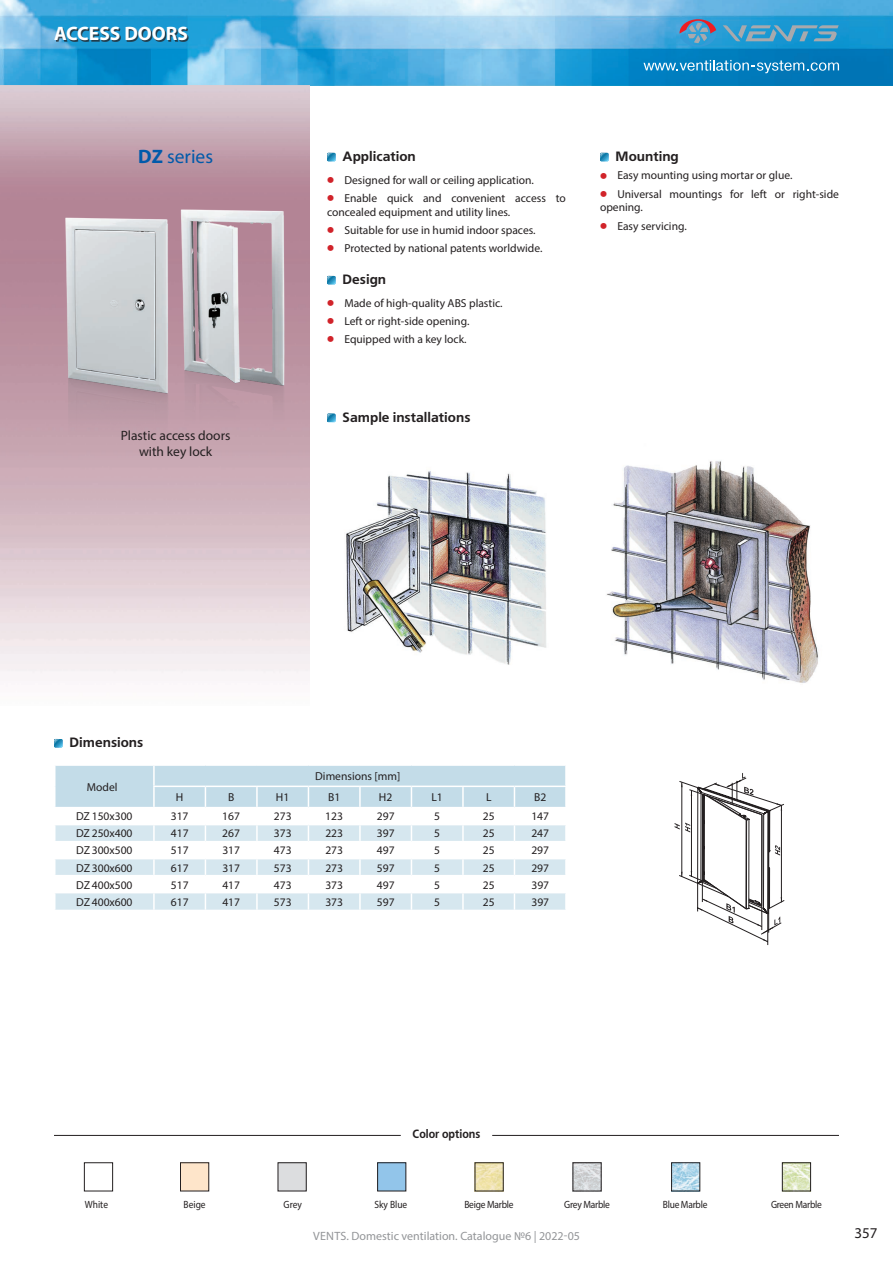
<style>
.page{position:relative;width:893px;height:1263px;background:#fff}
.page>*{position:absolute;margin:0;border:0;box-sizing:border-box;transform-origin:0 0}
.t1{font:700 19.5px "Myriad Pro";color:#fff}
.t2{font:19.5px "Myriad Pro";color:#015aaa}
.t3{font:15px "Myriad Pro";color:#231f20}
.t4{font:700 13.5px "Free Set C";color:#231f20}
.t5{font:13.5px/16.2px "Myriad Pro";color:#231f20;text-align:center}
.t6{font:12px "Myriad Pro";color:#939598}
.t7{font:700 12px "Free Set C";color:#231f20;scale:.9 1}
.t8{font:11.55px/13.8px "Myriad Pro";color:#231f20}
.t9{font:10.5px "Myriad Pro";letter-spacing:-.025em;color:#231f20;scale:.9 1}
.s1{font-weight:700}
.s2{font-family:"Free Set C";font-weight:700;font-size:17.4px;color:#d1232a}
</style>
<div class="page">
<img style="left:0;top:0;width:893px;height:85px">
<svg style="left:643px;top:60px;width:196px;height:13px;background:#3a98ca"></svg>
<svg style="left:723px;top:25px;width:116px;height:16px;background:#559fc2"></svg>
<svg style="left:679px;top:19px;width:38px;height:28px"></svg>
<div style="left:56px;top:28px;width:133px;height:14px;background:#231f20;opacity:.75"></div>
<hr style="left:54px;top:1135px;width:347px;height:1px;background:#231f20">
<hr style="left:492px;top:1135px;width:347px;height:1px;background:#231f20">
<div style="left:84px;top:1162px;width:29px;height:29px;border:1px solid #231f20"></div>
<div style="left:180px;top:1163px;width:29px;height:28px;background:#fee5ca"></div>
<div style="left:180px;top:1162px;width:29px;height:29px;border:1px solid #231f20"></div>
<img style="left:477px;top:1164px;width:25px;height:25px">
<div style="left:475px;top:1162px;width:29px;height:29px;border:1px solid #231f20"></div>
<div style="left:278px;top:1163px;width:28px;height:28px;background:#dcdddf"></div>
<div style="left:278px;top:1162px;width:29px;height:29px;border:1px solid #231f20"></div>
<img style="left:575px;top:1164px;width:25px;height:25px">
<div style="left:573px;top:1162px;width:29px;height:29px;border:1px solid #231f20"></div>
<div style="left:378px;top:1163px;width:28px;height:28px;background:#92c5ea"></div>
<div style="left:377px;top:1162px;width:29px;height:29px;border:1px solid #231f20"></div>
<img style="left:673px;top:1164px;width:25px;height:25px">
<div style="left:671px;top:1162px;width:29px;height:29px;border:1px solid #231f20"></div>
<img style="left:784px;top:1164px;width:25px;height:25px">
<div style="left:782px;top:1162px;width:29px;height:29px;border:1px solid #231f20"></div>
<svg style="left:54px;top:739px;width:8px;height:8px"></svg>
<svg style="left:331px;top:414px;width:4px;height:8px"></svg>
<svg style="left:55px;top:765px;width:511px;height:145px"></svg>
<svg style="left:327px;top:153px;width:8px;height:8px"></svg>
<svg style="left:331px;top:276px;width:4px;height:8px"></svg>
<svg style="left:600px;top:153px;width:8px;height:8px"></svg>
<img style="left:146px;top:200px;width:185px;height:279px">
<img style="left:29px;top:208px;width:185px;height:279px">
<img style="left:327px;top:440px;width:220px;height:225px">
<img style="left:606px;top:461px;width:212px;height:222px">
<svg style="left:675px;top:773px;width:109px;height:172px"></svg>
<h1 class="t1" style="left:54px;top:21px;width:135px">ACCESS DOORS</h1>
<h1 class="t2" style="left:138px;top:145px;width:76px"><span class="s1">DZ</span> series</h1>
<p class="t5" style="left:121px;top:427px;width:111px">Plastic access doors with key lock</p>
<p class="t4" style="left:343px;top:149px;width:75px">Application</p>
<p class="t8" style="left:327px;top:173px;width:208px"><span class="s2">•</span> Designed for wall or ceiling application.</p>
<p class="t8" style="left:327px;top:191px;width:240px"><span class="s2">•</span> Enable quick and convenient access to concealed equipment and utility lines.</p>
<p class="t8" style="left:327px;top:223px;width:210px"><span class="s2">•</span> Suitable for use in humid indoor spaces.</p>
<p class="t8" style="left:327px;top:241px;width:217px"><span class="s2">•</span> Protected by national patents worldwide.</p>
<p class="t4" style="left:343px;top:272px;width:45px">Design</p>
<p class="t8" style="left:327px;top:296px;width:177px"><span class="s2">•</span> Made of high-quality ABS plastic.</p>
<p class="t8" style="left:327px;top:314px;width:144px"><span class="s2">•</span> Left or right-side opening.</p>
<p class="t8" style="left:327px;top:332px;width:141px"><span class="s2">•</span> Equipped with a key lock.</p>
<p class="t4" style="left:343px;top:410px;width:129px">Sample installations</p>
<p class="t4" style="left:616px;top:149px;width:65px">Mounting</p>
<p class="t8" style="left:600px;top:168px;width:194px"><span class="s2">•</span> Easy mounting using mortar or glue.</p>
<p class="t8" style="left:600px;top:187px;width:240px"><span class="s2">•</span> Universal mountings for left or right-side opening.</p>
<p class="t8" style="left:600px;top:219px;width:88px"><span class="s2">•</span> Easy servicing.</p>
<p class="t4" style="left:70px;top:735px;width:75px">Dimensions</p>
<p class="t8" style="left:87px;top:780px;width:32px">Model</p>
<p class="t8" style="left:315px;top:769px;width:87px">Dimensions [mm]</p>
<p class="t8" style="left:176px;top:790px;width:9px">H</p>
<p class="t8" style="left:228px;top:790px;width:8px">B</p>
<p class="t8" style="left:276px;top:790px;width:15px">H1</p>
<p class="t8" style="left:328px;top:790px;width:14px">B1</p>
<p class="t8" style="left:379px;top:790px;width:15px">H2</p>
<p class="t8" style="left:431px;top:790px;width:13px">L1</p>
<p class="t8" style="left:486px;top:790px;width:7px">L</p>
<p class="t8" style="left:534px;top:790px;width:14px">B2</p>
<p class="t8" style="left:76px;top:809px;width:58px">DZ 150x300</p>
<p class="t8" style="left:171px;top:809px;width:19px">317</p>
<p class="t8" style="left:222px;top:809px;width:19px">167</p>
<p class="t8" style="left:274px;top:809px;width:19px">273</p>
<p class="t8" style="left:325px;top:809px;width:19px">123</p>
<p class="t8" style="left:377px;top:809px;width:19px">297</p>
<p class="t8" style="left:434px;top:809px;width:7px">5</p>
<p class="t8" style="left:483px;top:809px;width:13px">25</p>
<p class="t8" style="left:531px;top:809px;width:19px">147</p>
<p class="t8" style="left:76px;top:826px;width:58px">DZ 250x400</p>
<p class="t8" style="left:171px;top:826px;width:19px">417</p>
<p class="t8" style="left:222px;top:826px;width:19px">267</p>
<p class="t8" style="left:274px;top:826px;width:19px">373</p>
<p class="t8" style="left:325px;top:826px;width:19px">223</p>
<p class="t8" style="left:377px;top:826px;width:19px">397</p>
<p class="t8" style="left:434px;top:826px;width:7px">5</p>
<p class="t8" style="left:483px;top:826px;width:13px">25</p>
<p class="t8" style="left:531px;top:826px;width:19px">247</p>
<p class="t8" style="left:76px;top:843px;width:58px">DZ 300x500</p>
<p class="t8" style="left:171px;top:843px;width:19px">517</p>
<p class="t8" style="left:222px;top:843px;width:19px">317</p>
<p class="t8" style="left:274px;top:843px;width:19px">473</p>
<p class="t8" style="left:325px;top:843px;width:19px">273</p>
<p class="t8" style="left:377px;top:843px;width:19px">497</p>
<p class="t8" style="left:434px;top:843px;width:7px">5</p>
<p class="t8" style="left:483px;top:843px;width:13px">25</p>
<p class="t8" style="left:531px;top:843px;width:19px">297</p>
<p class="t8" style="left:76px;top:860px;width:58px">DZ 300x600</p>
<p class="t8" style="left:171px;top:860px;width:19px">617</p>
<p class="t8" style="left:222px;top:860px;width:19px">317</p>
<p class="t8" style="left:274px;top:860px;width:19px">573</p>
<p class="t8" style="left:325px;top:860px;width:19px">273</p>
<p class="t8" style="left:377px;top:860px;width:19px">597</p>
<p class="t8" style="left:434px;top:860px;width:7px">5</p>
<p class="t8" style="left:483px;top:860px;width:13px">25</p>
<p class="t8" style="left:531px;top:860px;width:19px">297</p>
<p class="t8" style="left:76px;top:877px;width:58px">DZ 400x500</p>
<p class="t8" style="left:171px;top:877px;width:19px">517</p>
<p class="t8" style="left:222px;top:877px;width:19px">417</p>
<p class="t8" style="left:274px;top:877px;width:19px">473</p>
<p class="t8" style="left:325px;top:877px;width:19px">373</p>
<p class="t8" style="left:377px;top:877px;width:19px">497</p>
<p class="t8" style="left:434px;top:877px;width:7px">5</p>
<p class="t8" style="left:483px;top:877px;width:13px">25</p>
<p class="t8" style="left:531px;top:877px;width:19px">397</p>
<p class="t8" style="left:76px;top:895px;width:58px">DZ 400x600</p>
<p class="t8" style="left:171px;top:895px;width:19px">617</p>
<p class="t8" style="left:222px;top:895px;width:19px">417</p>
<p class="t8" style="left:274px;top:895px;width:19px">573</p>
<p class="t8" style="left:325px;top:895px;width:19px">373</p>
<p class="t8" style="left:377px;top:895px;width:19px">597</p>
<p class="t8" style="left:434px;top:895px;width:7px">5</p>
<p class="t8" style="left:483px;top:895px;width:13px">25</p>
<p class="t8" style="left:531px;top:895px;width:19px">397</p>
<p class="t7" style="left:413px;top:1127px;width:77px">Color options</p>
<p class="t9" style="left:85px;top:1198px;width:27px">White</p>
<p class="t9" style="left:184px;top:1198px;width:26px">Beige</p>
<p class="t9" style="left:284px;top:1198px;width:22px">Grey</p>
<p class="t9" style="left:374px;top:1198px;width:38px">Sky Blue</p>
<p class="t9" style="left:464px;top:1198px;width:56px">Beige Marble</p>
<p class="t9" style="left:564px;top:1198px;width:52px">Grey Marble</p>
<p class="t9" style="left:663px;top:1198px;width:51px">Blue Marble</p>
<p class="t9" style="left:771px;top:1198px;width:58px">Green Marble</p>
<p class="t6" style="left:313px;top:1229px;width:268px">VENTS. Domestic ventilation. Catalogue №6 | 2022-05</p>
<p class="t3" style="left:854px;top:1224px;width:25px">357</p>
</div>
